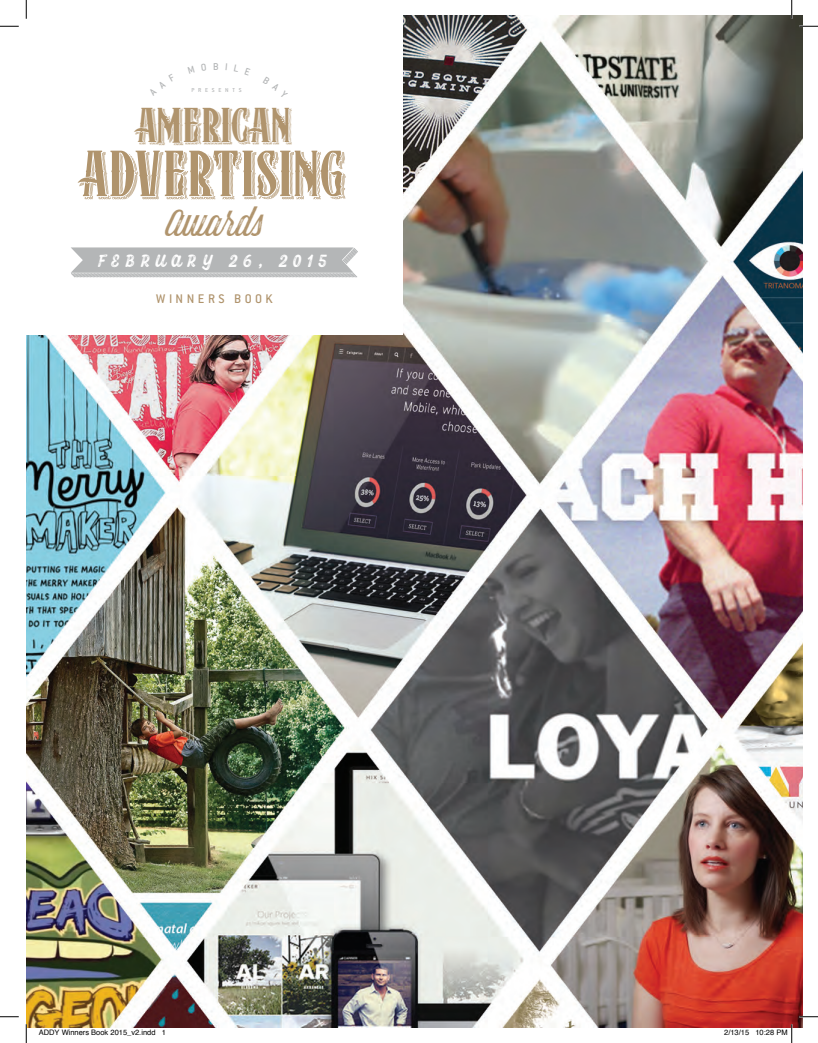
<style>
.page{position:relative;width:818px;height:1043px;background:#fff}
.page>*{position:absolute;margin:0;border:0;box-sizing:border-box;transform-origin:0 0}
.t1{font:64.88px "ZIMATSHADOW";letter-spacing:-.02em;color:#b0946d}
.t2{font:48.75px "ZIMATSHADOW";letter-spacing:-.02em;color:#b0946d}
.t3{font:40.62px "Authentica Rough";color:#b0946d}
.t4{font:21.5px "Felisha Rough";letter-spacing:.25em;color:#fff}
.t5{font:500 13.75px "Conduit WNT";letter-spacing:.26em;color:#b0946d}
.t6{font:7.5px "Helvetica";color:#000}
.t7{font:500 6.25px "Conduit WNT";letter-spacing:.6em;color:#b4b6b7}
</style>
<div class="page">
<img style="left:26px;top:15px;width:776px;height:1012px">
<div style="left:26px;top:15px;width:376px;height:319px;background:#fff"></div>
<svg style="left:71px;top:247px;width:287px;height:31px;background:#bcbebe"></svg>
<svg style="left:0;top:25px;width:19px;height:2px"></svg>
<svg style="left:799px;top:25px;width:19px;height:2px"></svg>
<svg style="left:0;top:1016px;width:19px;height:1px"></svg>
<svg style="left:799px;top:1015px;width:19px;height:2px"></svg>
<svg style="left:25px;top:0;width:2px;height:19px"></svg>
<svg style="left:25px;top:1024px;width:2px;height:18px"></svg>
<svg style="left:790px;top:0;width:2px;height:19px"></svg>
<svg style="left:755px;top:1024px;width:37px;height:18px"></svg>
<p class="t7" style="left:191px;top:86px;width:52px">PRESENTS</p>
<p class="t2" style="left:134px;top:105px;width:161px">AMERICAN</p>
<p class="t1" style="left:78px;top:147px;width:271px">ADVERTISING</p>
<p class="t3" style="left:165px;top:198px;width:100px">Awards</p>
<p class="t4" style="left:98px;top:250px;width:231px">FEBRUARY 26, 2015</p>
<p class="t5" style="left:156px;top:291px;width:118px">WINNERS BOOK</p>
<p class="t6" style="left:39px;top:1027px;width:129px">ADDY Winners Book 2015_v2.indd 1</p>
<p class="t6" style="left:724px;top:1027px;width:65px">2/13/15 10:28 PM</p>
</div>
